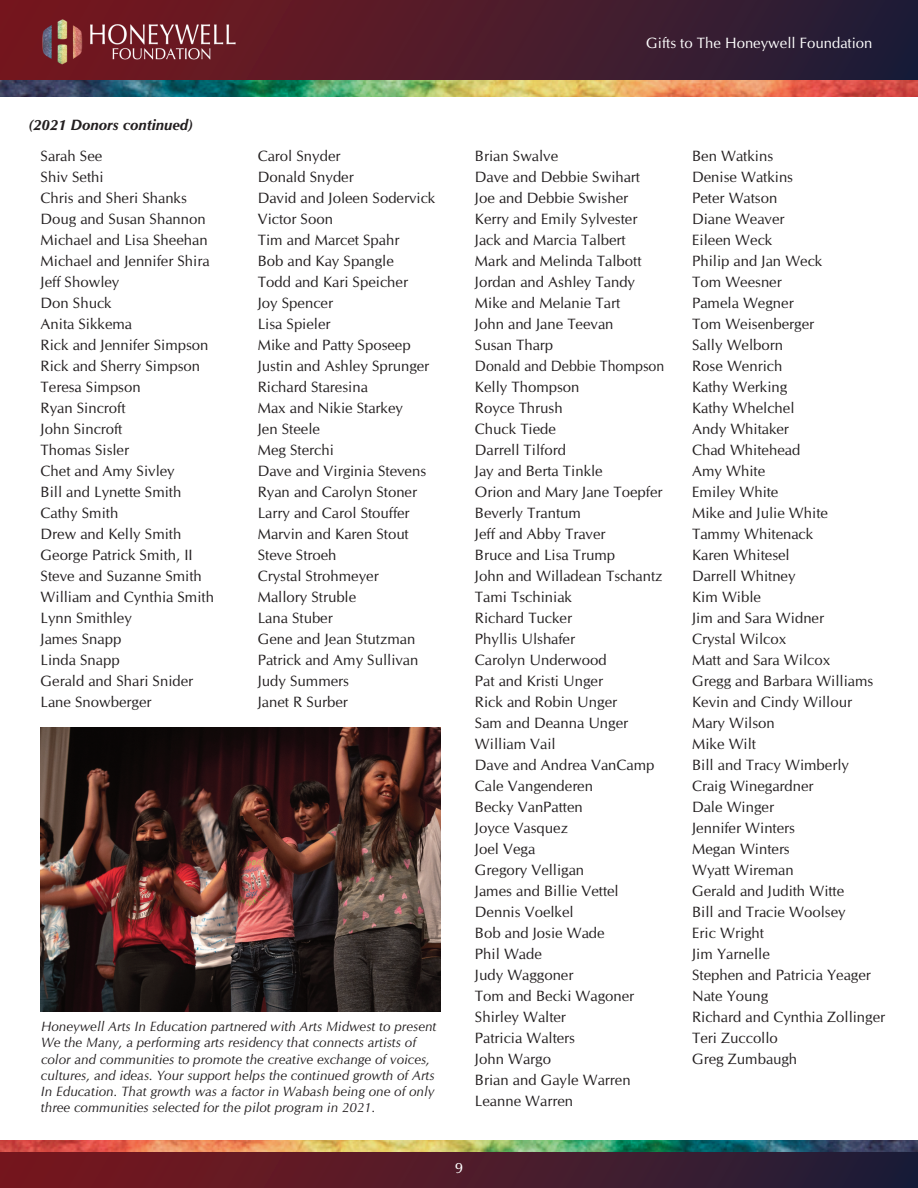
<style>
.page{position:relative;width:918px;height:1188px;background:#fff}
.page>*{position:absolute;margin:0;border:0;box-sizing:border-box;transform-origin:0 0}
.t1{font:15px/21px "CG Omega";color:#231f20}
.t2{font:15px "CG Omega";color:#fff}
.t3{font:italic 700 15px "CG Omega";color:#231f20}
.t4{font:italic 13.5px/16.2px "CG Omega";color:#231f20}
</style>
<div class="page">
<img style="left:0;top:80px;width:918px;height:16px">
<div style="left:0;top:0;width:918px;height:80px;background:linear-gradient(to right,#7c171c,#201e38)"></div>
<div style="left:0;top:1152px;width:918px;height:36px;background:linear-gradient(to right,#7d171c,#1f1e38)"></div>
<img style="left:40px;top:19px;width:200px;height:47px">
<img style="left:0;top:1140px;width:918px;height:12px">
<img style="left:41px;top:727px;width:399px;height:284px">
<p class="t3" style="left:29px;top:116px;width:165px">(2021 Donors continued)</p>
<p class="t2" style="left:646px;top:34px;width:228px">Gifts to The Honeywell Foundation</p>
<p class="t1" style="left:41px;top:145px;width:175px">Sarah See<br>Shiv Sethi<br>Chris and Sheri Shanks<br>Doug and Susan Shannon<br>Michael and Lisa Sheehan<br>Michael and Jennifer Shira<br>Jeff Showley<br>Don Shuck<br>Anita Sikkema<br>Rick and Jennifer Simpson<br>Rick and Sherry Simpson<br>Teresa Simpson<br>Ryan Sincroft<br>John Sincroft<br>Thomas Sisler<br>Chet and Amy Sivley<br>Bill and Lynette Smith<br>Cathy Smith<br>Drew and Kelly Smith<br>George Patrick Smith, II<br>Steve and Suzanne Smith<br>William and Cynthia Smith<br>Lynn Smithley<br>James Snapp<br>Linda Snapp<br>Gerald and Shari Snider<br>Lane Snowberger</p>
<p class="t1" style="left:258px;top:145px;width:179px">Carol Snyder<br>Donald Snyder<br>David and Joleen Sodervick<br>Victor Soon<br>Tim and Marcet Spahr<br>Bob and Kay Spangle<br>Todd and Kari Speicher<br>Joy Spencer<br>Lisa Spieler<br>Mike and Patty Sposeep<br>Justin and Ashley Sprunger<br>Richard Staresina<br>Max and Nikie Starkey<br>Jen Steele<br>Meg Sterchi<br>Dave and Virginia Stevens<br>Ryan and Carolyn Stoner<br>Larry and Carol Stouffer<br>Marvin and Karen Stout<br>Steve Stroeh<br>Crystal Strohmeyer<br>Mallory Struble<br>Lana Stuber<br>Gene and Jean Stutzman<br>Patrick and Amy Sullivan<br>Judy Summers<br>Janet R Surber</p>
<p class="t1" style="left:475px;top:145px;width:191px">Brian Swalve<br>Dave and Debbie Swihart<br>Joe and Debbie Swisher<br>Kerry and Emily Sylvester<br>Jack and Marcia Talbert<br>Mark and Melinda Talbott<br>Jordan and Ashley Tandy<br>Mike and Melanie Tart<br>John and Jane Teevan<br>Susan Tharp<br>Donald and Debbie Thompson<br>Kelly Thompson<br>Royce Thrush<br>Chuck Tiede<br>Darrell Tilford<br>Jay and Berta Tinkle<br>Orion and Mary Jane Toepfer<br>Beverly Trantum<br>Jeff and Abby Traver<br>Bruce and Lisa Trump<br>John and Willadean Tschantz<br>Tami Tschiniak<br>Richard Tucker<br>Phyllis Ulshafer<br>Carolyn Underwood<br>Pat and Kristi Unger<br>Rick and Robin Unger<br>Sam and Deanna Unger<br>William Vail<br>Dave and Andrea VanCamp<br>Cale Vangenderen<br>Becky VanPatten<br>Joyce Vasquez<br>Joel Vega<br>Gregory Velligan<br>James and Billie Vettel<br>Dennis Voelkel<br>Bob and Josie Wade<br>Phil Wade<br>Judy Waggoner<br>Tom and Becki Wagoner<br>Shirley Walter<br>Patricia Walters<br>John Wargo<br>Brian and Gayle Warren<br>Leanne Warren</p>
<p class="t1" style="left:692px;top:145px;width:195px">Ben Watkins<br>Denise Watkins<br>Peter Watson<br>Diane Weaver<br>Eileen Weck<br>Philip and Jan Weck<br>Tom Weesner<br>Pamela Wegner<br>Tom Weisenberger<br>Sally Welborn<br>Rose Wenrich<br>Kathy Werking<br>Kathy Whelchel<br>Andy Whitaker<br>Chad Whitehead<br>Amy White<br>Emiley White<br>Mike and Julie White<br>Tammy Whitenack<br>Karen Whitesel<br>Darrell Whitney<br>Kim Wible<br>Jim and Sara Widner<br>Crystal Wilcox<br>Matt and Sara Wilcox<br>Gregg and Barbara Williams<br>Kevin and Cindy Willour<br>Mary Wilson<br>Mike Wilt<br>Bill and Tracy Wimberly<br>Craig Winegardner<br>Dale Winger<br>Jennifer Winters<br>Megan Winters<br>Wyatt Wireman<br>Gerald and Judith Witte<br>Bill and Tracie Woolsey<br>Eric Wright<br>Jim Yarnelle<br>Stephen and Patricia Yeager<br>Nate Young<br>Richard and Cynthia Zollinger<br>Teri Zuccollo<br>Greg Zumbaugh</p>
<p class="t4" style="left:41px;top:1019px;width:397px">Honeywell Arts In Education partnered with Arts Midwest to present We the Many, a performing arts residency that connects artists of color and communities to promote the creative exchange of voices, cultures, and ideas. Your support helps the continued growth of Arts In Education. That growth was a factor in Wabash being one of only three communities selected for the pilot program in 2021.</p>
<p class="t2" style="left:455px;top:1159px;width:10px">9</p>
</div>
